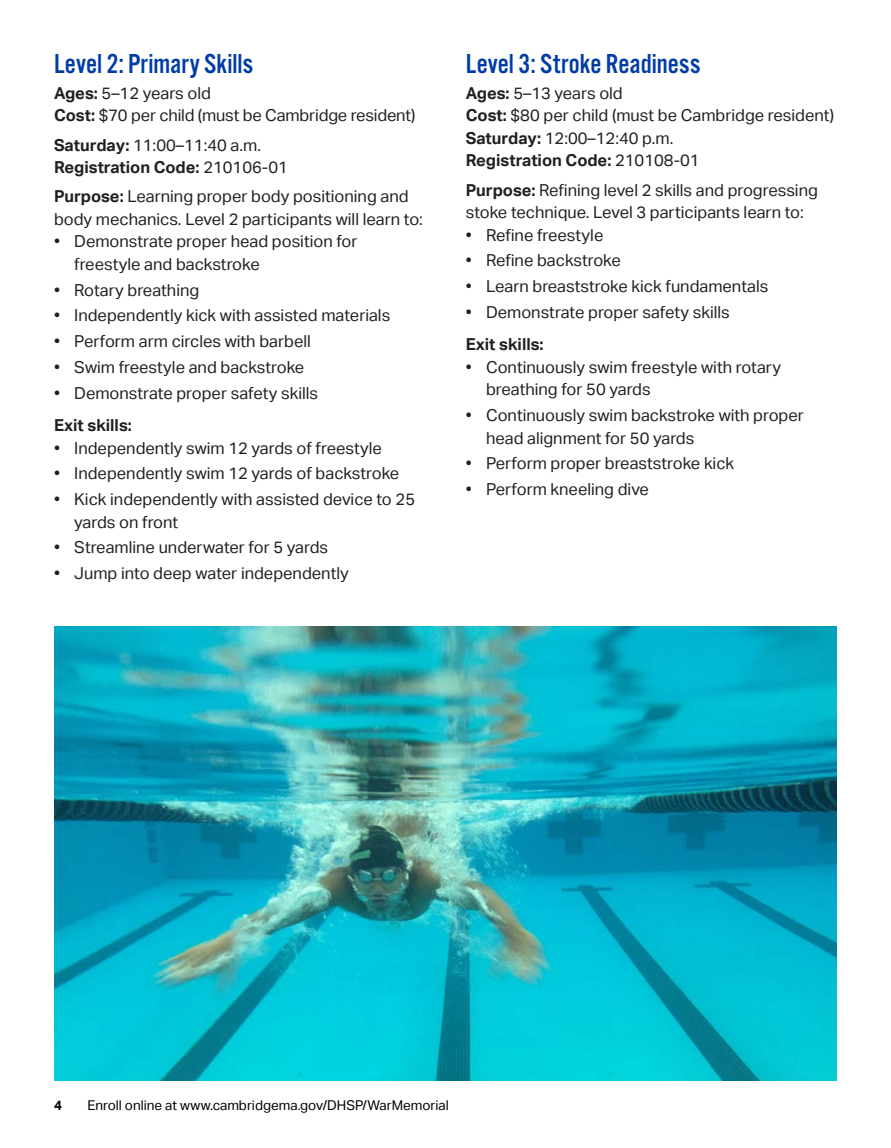
<style>
.page{position:relative;width:891px;height:1148px;background:#fff}
.page>*{position:absolute;margin:0;border:0;box-sizing:border-box;transform-origin:0 0}
.Program_Title{font:28.5px "Alternate Got No 3 D";color:#003ca6}
.Spaced_Body{font:16.5px/22.5px "Aktiv Grotesk";color:#231f20}
.Body_-_1st{font:16.5px "Aktiv Grotesk";color:#231f20}
.Body_-_1st-2{font:700 16.5px "Aktiv Grotesk";color:#231f20}
.Spaced_Body-2{font:700 16.5px "Aktiv Grotesk";color:#231f20}
.t1{font:13.5px "Aktiv Grotesk";color:#000}
.t2{font:700 13.5px "Aktiv Grotesk";color:#000}
.s1{font-weight:700}
.s2{font-weight:400}
</style>
<div class="page">
<img style="left:54px;top:626px;width:783px;height:454px">
<p class="Program_Title" style="left:54px;top:48px;width:201px">Level 2: Primary Skills</p>
<p class="Body_-_1st" style="left:54px;top:83px;width:159px"><span class="s1">Ages:</span> 5–12 years old</p>
<p class="Body_-_1st" style="left:54px;top:106px;width:363px"><span class="s1">Cost:</span> $70 per child (must be Cambridge resident)</p>
<p class="Spaced_Body" style="left:54px;top:134px;width:209px"><span class="s1">Saturday:</span> 11:00–11:40 a.m.</p>
<p class="Body_-_1st-2" style="left:54px;top:158px;width:235px">Registration Code: <span class="s2">210106-01</span></p>
<p class="Spaced_Body" style="left:54px;top:185px;width:370px"><span class="s1">Purpose:</span> Learning proper body positioning and body mechanics. Level 2 participants will learn to:</p>
<p class="Spaced_Body" style="left:74px;top:230px;width:285px;text-indent:-20px">• Demonstrate proper head position for freestyle and backstroke</p>
<p class="Spaced_Body" style="left:54px;top:279px;width:147px">• Rotary breathing</p>
<p class="Spaced_Body" style="left:54px;top:304px;width:338px">• Independently kick with assisted materials</p>
<p class="Spaced_Body" style="left:54px;top:330px;width:258px">• Perform arm circles with barbell</p>
<p class="Spaced_Body" style="left:54px;top:356px;width:252px">• Swim freestyle and backstroke</p>
<p class="Spaced_Body" style="left:54px;top:382px;width:266px">• Demonstrate proper safety skills</p>
<p class="Spaced_Body-2" style="left:54px;top:416px;width:79px">Exit skills:</p>
<p class="Spaced_Body" style="left:54px;top:436px;width:329px">• Independently swim 12 yards of freestyle</p>
<p class="Spaced_Body" style="left:54px;top:462px;width:347px">• Independently swim 12 yards of backstroke</p>
<p class="Spaced_Body" style="left:74px;top:488px;width:342px;text-indent:-20px">• Kick independently with assisted device to 25 yards on front</p>
<p class="Spaced_Body" style="left:54px;top:536px;width:276px">• Streamline underwater for 5 yards</p>
<p class="Spaced_Body" style="left:54px;top:562px;width:296px">• Jump into deep water independently</p>
<p class="Program_Title" style="left:466px;top:48px;width:236px">Level 3: Stroke Readiness</p>
<p class="Body_-_1st" style="left:466px;top:83px;width:159px"><span class="s1">Ages:</span> 5–13 years old</p>
<p class="Body_-_1st" style="left:466px;top:106px;width:370px"><span class="s1">Cost:</span> $80 per child (must be Cambridge resident)</p>
<p class="Body_-_1st" style="left:466px;top:128px;width:209px"><span class="s1">Saturday:</span> 12:00–12:40 p.m.</p>
<p class="Body_-_1st-2" style="left:466px;top:151px;width:235px">Registration Code: <span class="s2">210108-01</span></p>
<p class="Spaced_Body" style="left:466px;top:179px;width:354px"><span class="s1">Purpose:</span> Refining level 2 skills and progressing stoke technique. Level 3 participants learn to:</p>
<p class="Spaced_Body" style="left:466px;top:224px;width:139px">• Refine freestyle</p>
<p class="Spaced_Body" style="left:466px;top:249px;width:157px">• Refine backstroke</p>
<p class="Spaced_Body" style="left:466px;top:275px;width:304px">• Learn breaststroke kick fundamentals</p>
<p class="Spaced_Body" style="left:466px;top:301px;width:266px">• Demonstrate proper safety skills</p>
<p class="Spaced_Body-2" style="left:466px;top:335px;width:79px">Exit skills:</p>
<p class="Spaced_Body" style="left:486px;top:356px;width:296px;text-indent:-20px">• Continuously swim freestyle with rotary breathing for 50 yards</p>
<p class="Spaced_Body" style="left:486px;top:404px;width:319px;text-indent:-20px">• Continuously swim backstroke with proper head alignment for 50 yards</p>
<p class="Spaced_Body" style="left:466px;top:452px;width:270px">• Perform proper breaststroke kick</p>
<p class="Spaced_Body" style="left:466px;top:478px;width:185px">• Perform kneeling dive</p>
<p class="t2" style="left:54px;top:1097px;width:9px">4</p>
<p class="t1" style="left:87px;top:1097px;width:363px">Enroll online at www.cambridgema.gov/DHSP/WarMemorial</p>
</div>
